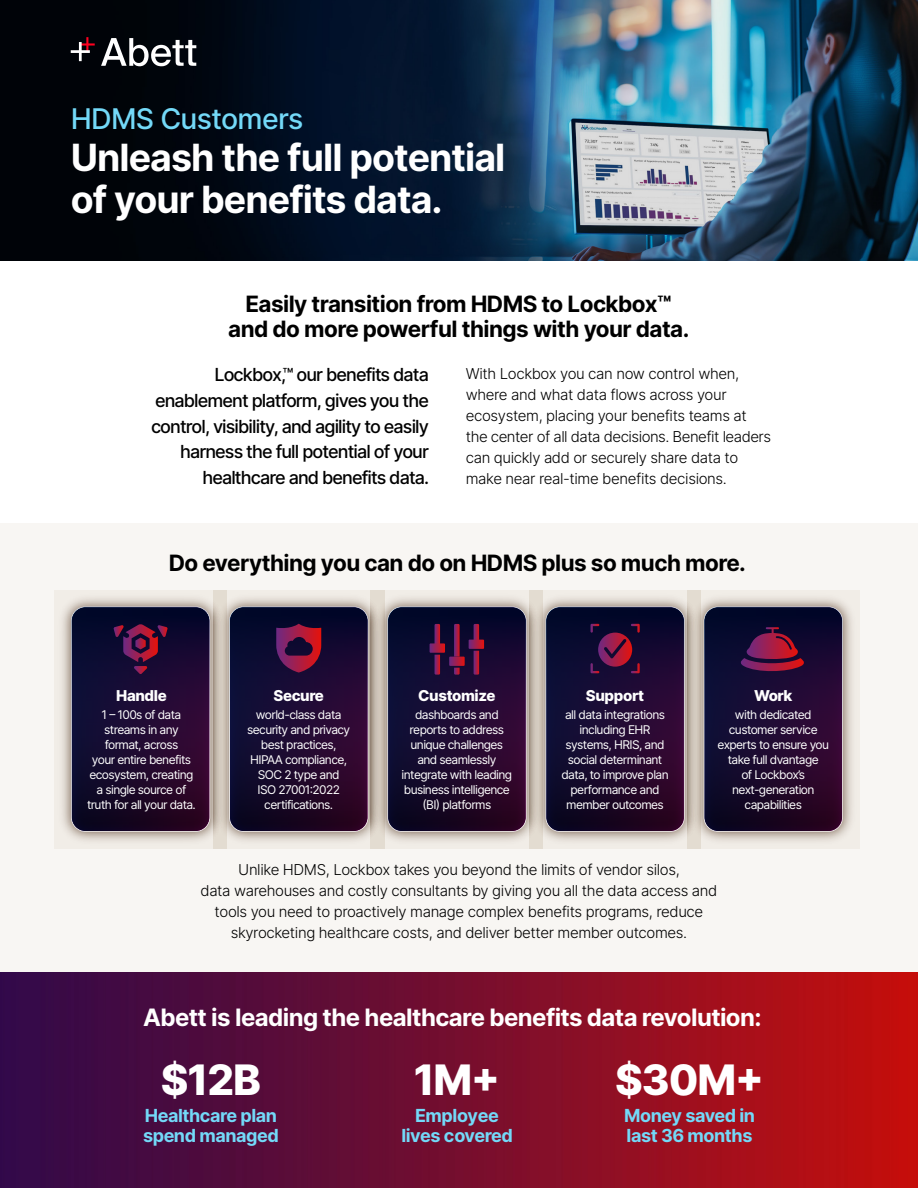
<style>
.page{position:relative;width:918px;height:1188px;background:#fff}
.page>*{position:absolute;margin:0;border:0;box-sizing:border-box;transform-origin:0 0}
.t1{font:800 42px "Inter";letter-spacing:-.025em;color:#fff}
.t2{font:700 37.5px/42px "Inter";letter-spacing:-.025em;color:#fff}
.t3{font:500 28.5px "Inter";letter-spacing:-.025em;color:#73d9f8}
.t4{font:700 24px "Inter";letter-spacing:-.025em;color:#fff}
.t5{font:700 22.5px/25.5px "Inter";letter-spacing:-.025em;color:#000;text-align:center}
.t6{font:500 18px/25.8px "Inter";letter-spacing:-.05em;color:#000;text-align:right}
.t7{font:700 18px/19.5px "Inter";letter-spacing:-.025em;color:#73d9f8}
.t8{font:300 15px/21px "Inter";letter-spacing:-.025em;color:#000;text-align:center}
.t9{font:800 15px "Inter";letter-spacing:-.025em;color:#fff}
.t10{font:12px/15px "Inter";letter-spacing:-.05em;color:#fff;text-align:center}
</style>
<div class="page">
<img style="left:0;top:0;width:918px;height:261px">
<div style="left:0;top:523px;width:918px;height:450px;background:#f8f6f3"></div>
<img style="left:0;top:973px;width:918px;height:215px">
<svg style="left:101px;top:38px;width:95px;height:28px"></svg>
<svg style="left:71px;top:37px;width:24px;height:24px"></svg>
<img style="left:55px;top:590px;width:158px;height:258px">
<img style="left:213px;top:590px;width:158px;height:258px">
<img style="left:371px;top:590px;width:158px;height:258px">
<img style="left:529px;top:590px;width:159px;height:258px">
<img style="left:688px;top:590px;width:171px;height:258px">
<svg style="left:387px;top:607px;width:140px;height:225px;background:#281437"></svg>
<svg style="left:704px;top:607px;width:139px;height:225px;background:#230e32"></svg>
<svg style="left:546px;top:607px;width:139px;height:225px;background:#200d32"></svg>
<svg style="left:71px;top:607px;width:139px;height:225px;background:#200d32"></svg>
<svg style="left:229px;top:607px;width:139px;height:225px;background:#220d32"></svg>
<h3 class="t3" style="left:71px;top:97px;width:234px">HDMS Customers</h3>
<h2 class="t2" style="left:71px;top:135px;width:436px">Unleash the full potential of your benefits data.</h2>
<h3 class="t5" style="left:228px;top:291px;width:463px">Easily transition from HDMS to Lockbox™ and do more powerful things with your data.</h3>
<h3 class="t6" style="left:151px;top:361px;width:280px">Lockbox,™ our benefits data enablement platform, gives you the control, visibility, and agility to easily harness the full potential of your healthcare and benefits data.</h3>
<p class="t8" style="left:466px;top:363px;width:307px;text-align:left">With Lockbox you can now control when, where and what data flows across your ecosystem, placing your benefits teams at the center of all data decisions. Benefit leaders can quickly add or securely share data to make near real-time benefits decisions.</p>
<h3 class="t5" style="left:169px;top:550px;width:579px">Do everything you can do on HDMS plus so much more.</h3>
<p class="t9" style="left:116px;top:684px;width:52px">Handle</p>
<p class="t10" style="left:87px;top:707px;width:110px">1 – 100s of data streams in any format, across<br>your entire benefits ecosystem, creating a single source of truth for all your data.</p>
<p class="t9" style="left:274px;top:684px;width:52px">Secure</p>
<p class="t10" style="left:247px;top:707px;width:105px">world-class data security and privacy best practices,<br>HIPAA compliance,<br>SOC 2 type and<br>ISO 27001:2022 certifications.</p>
<p class="t9" style="left:418px;top:684px;width:79px">Customize</p>
<p class="t10" style="left:402px;top:707px;width:112px">dashboards and reports to address unique challenges and seamlessly integrate with leading business intelligence (BI) platforms</p>
<p class="t9" style="left:586px;top:684px;width:60px">Support</p>
<p class="t10" style="left:561px;top:707px;width:109px">all data integrations including EHR systems, HRIS, and social determinant data, to improve plan performance and member outcomes</p>
<p class="t9" style="left:754px;top:684px;width:40px">Work</p>
<p class="t10" style="left:717px;top:707px;width:113px">with dedicated customer service experts to ensure you take full dvantage<br>of Lockbox’s next-generation capabilities</p>
<p class="t8" style="left:201px;top:859px;width:518px">Unlike HDMS, Lockbox takes you beyond the limits of vendor silos,<br>data warehouses and costly consultants by giving you all the data access and tools you need to proactively manage complex benefits programs, reduce skyrocketing healthcare costs, and deliver better member outcomes.</p>
<h3 class="t4" style="left:143px;top:1000px;width:620px">Abett is leading the healthcare benefits data revolution:</h3>
<h1 class="t1" style="left:161px;top:1049px;width:102px">$12B</h1>
<h3 class="t7" style="left:143px;top:1105px;width:137px">Healthcare plan spend managed</h3>
<h1 class="t1" style="left:414px;top:1049px;width:88px">1M+</h1>
<h3 class="t7" style="left:401px;top:1105px;width:113px;text-align:center">Employee lives covered</h3>
<h1 class="t1" style="left:615px;top:1049px;width:150px">$30M+</h1>
<h3 class="t7" style="left:624px;top:1105px;width:132px">Money saved in last 36 months</h3>
</div>
